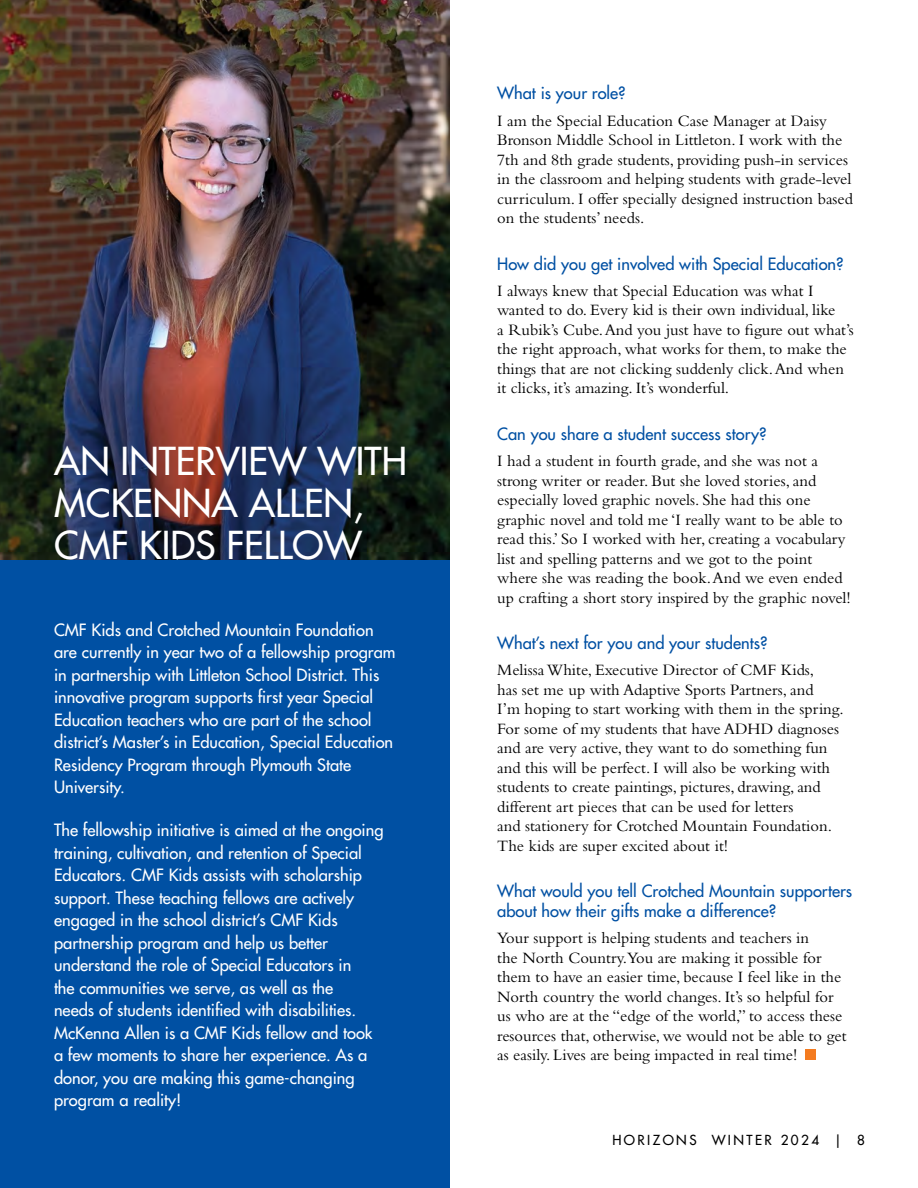
<style>
.page{position:relative;width:918px;height:1188px;background:#fff}
.page>*{position:absolute;margin:0;border:0;box-sizing:border-box;transform-origin:0 0}
.t1{font:37.5px/42px "Futura";color:#fff}
.t2{font:16.5px/19.5px "Bembo";color:#000}
.t3{font:16.5px/22.5px "Futura";color:#fff}
.t4{font:16.5px/19.5px "Futura";color:#0050a3}
.t5{font:13.5px "Futura";letter-spacing:.18em;color:#000}
</style>
<div class="page">
<div style="left:0;top:554px;width:450px;height:634px;background:#0050a3"></div>
<img style="left:0;top:0;width:450px;height:559px">
<svg style="left:0;top:336px;width:1px;height:116px"></svg>
<div style="left:805px;top:1050px;width:10px;height:10px;background:#f47b20"></div>
<h1 class="t1" style="left:54px;top:440px;width:354px">AN INTERVIEW WITH<br>MCKENNA ALLEN,<br>CMF KIDS FELLOW</h1>
<p class="t3" style="left:54px;top:619px;width:343px">CMF Kids and Crotched Mountain Foundation are currently in year two of a fellowship program in partnership with Littleton School District. This innovative program supports first year Special Education teachers who are part of the school district’s Master’s in Education, Special Education Residency Program through Plymouth State University.</p>
<p class="t3" style="left:54px;top:819px;width:331px">The fellowship initiative is aimed at the ongoing training, cultivation, and retention of Special Educators. CMF Kids assists with scholarship support. These teaching fellows are actively engaged in the school district’s CMF Kids partnership program and help us better understand the role of Special Educators in<br>the communities we serve, as well as the<br>needs of students identified with disabilities.<br>McKenna Allen is a CMF Kids fellow and took a few moments to share her experience. As a donor, you are making this game-changing program a reality!</p>
<p class="t4" style="left:497px;top:84px;width:130px">What is your role?</p>
<p class="t2" style="left:497px;top:110px;width:357px">I am the Special Education Case Manager at Daisy Bronson Middle School in Littleton. I work with the 7th and 8th grade students, providing push-in services in the classroom and helping students with grade-level curriculum. I offer specially designed instruction based on the students’ needs.</p>
<p class="t4" style="left:497px;top:254px;width:348px">How did you get involved with Special Education?</p>
<p class="t2" style="left:497px;top:281px;width:358px">I always knew that Special Education was what I wanted to do. Every kid is their own individual, like<br>a Rubik’s Cube. And you just have to figure out what’s the right approach, what works for them, to make the things that are not clicking suddenly click. And when it clicks, it’s amazing. It’s wonderful.</p>
<p class="t4" style="left:497px;top:424px;width:271px">Can you share a student success story?</p>
<p class="t2" style="left:497px;top:451px;width:355px">I had a student in fourth grade, and she was not a strong writer or reader. But she loved stories, and especially loved graphic novels. She had this one graphic novel and told me ‘I really want to be able to read this.’ So I worked with her, creating a vocabulary list and spelling patterns and we got to the point where she was reading the book. And we even ended up crafting a short story inspired by the graphic novel!</p>
<p class="t4" style="left:497px;top:633px;width:272px">What’s next for you and your students?</p>
<p class="t2" style="left:497px;top:660px;width:348px">Melissa White, Executive Director of CMF Kids,<br>has set me up with Adaptive Sports Partners, and<br>I’m hoping to start working with them in the spring.<br>For some of my students that have ADHD diagnoses and are very active, they want to do something fun and this will be perfect. I will also be working with students to create paintings, pictures, drawing, and different art pieces that can be used for letters<br>and stationery for Crotched Mountain Foundation.<br>The kids are super excited about it!</p>
<p class="t4" style="left:497px;top:882px;width:357px">What would you tell Crotched Mountain supporters about how their gifts make a difference?</p>
<p class="t2" style="left:497px;top:928px;width:351px">Your support is helping students and teachers in<br>the North Country.You are making it possible for them to have an easier time, because I feel like in the North country the world changes. It’s so helpful for us who are at the “edge of the world,” to access these resources that, otherwise, we would not be able to get as easily. Lives are being impacted in real time!</p>
<p class="t5" style="left:612px;top:1131px;width:254px">HORIZONS WINTER 2024 | 8</p>
</div>
